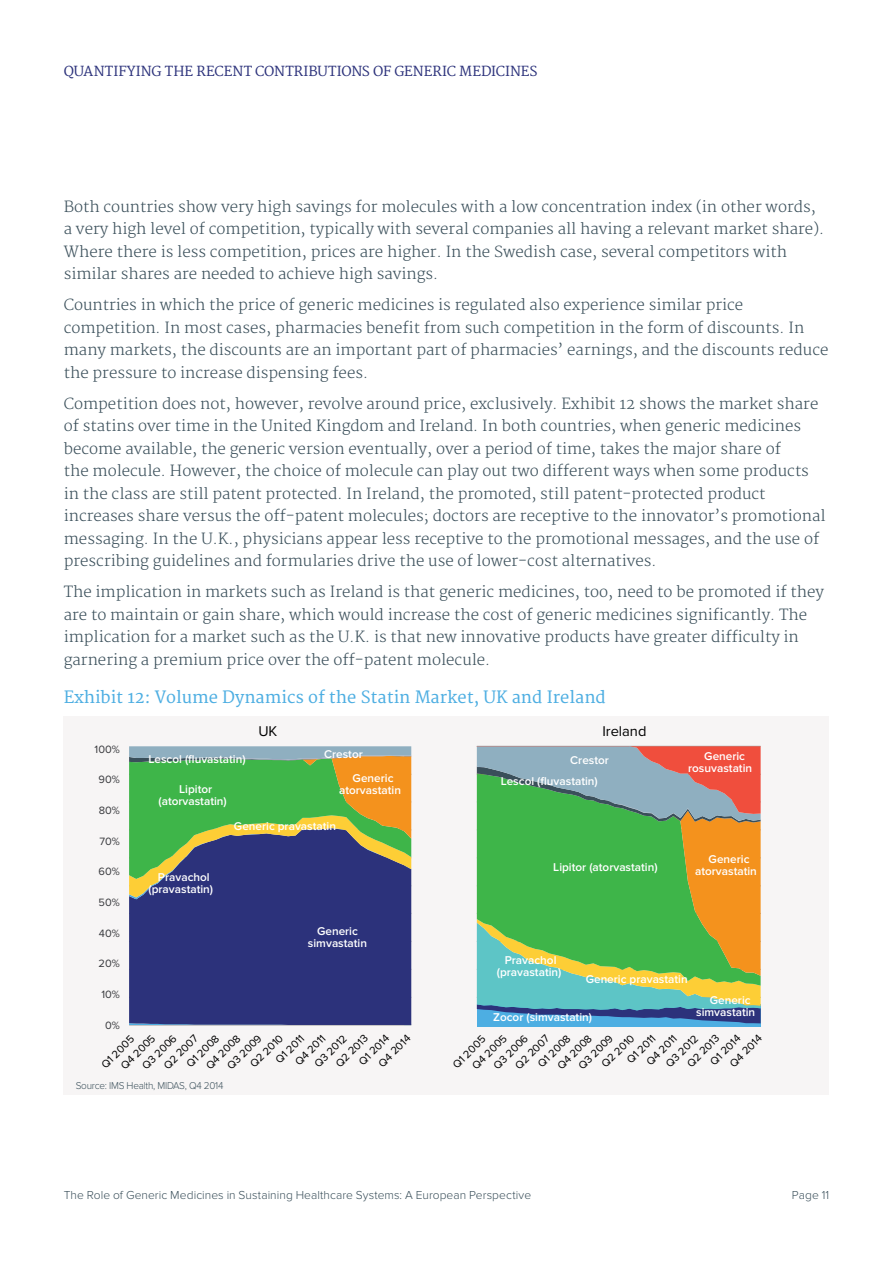
<style>
.page{position:relative;width:893px;height:1263px;background:#fff}
.page>*{position:absolute;margin:0;border:0;box-sizing:border-box;transform-origin:0 0}
.t1{font:16.5px "Merriweather";color:#4daee2}
.t2{font:300 15px/22.5px "Merriweather";color:#3a4f5a}
.t3{font:14.7px "Proxima Nova";color:#000}
.t4{font:13.5px "Merriweather";letter-spacing:-.015em;color:#2c327b}
.t5{font:300 12px "Proxima Nova";letter-spacing:.005em;color:#3a4f5a}
.t6{font:600 11.7px/11.7px "Proxima Nova";color:#fff;text-align:center}
.t7{font:10.95px "Proxima Nova";color:#000}
.t8{font:10.95px "Proxima Nova";color:#38393d}
.t9{font:300 10.2px "Proxima Nova";letter-spacing:-.025em;color:#3a4f5a}
</style>
<div class="page">
<div style="left:64px;top:716px;width:765px;height:379px;background:#f7f5f5"></div>
<div style="left:477px;top:1004px;width:284px;height:22px;background:#4daee2"></div>
<div style="left:129px;top:899px;width:282px;height:126px;background:#2c327b"></div>
<svg style="left:129px;top:746px;width:282px;height:153px;background:#62875d"></svg>
<svg style="left:477px;top:986px;width:284px;height:37px"></svg>
<svg style="left:477px;top:976px;width:284px;height:10px;background:#97c67d"></svg>
<svg style="left:477px;top:823px;width:284px;height:153px;background:#6eaf45"></svg>
<svg style="left:477px;top:746px;width:284px;height:77px;background:#8e9781"></svg>
<p class="t4" style="left:64px;top:64px;width:20px">QUANTIF</p>
<p class="t4" style="left:127px;top:64px;width:19px">YING</p>
<p class="t4" style="left:165px;top:64px;width:11px">THE</p>
<p class="t4" style="left:196px;top:64px;width:11px">RECENT</p>
<p class="t4" style="left:255px;top:64px;width:57px">CONTRIBUTI</p>
<p class="t4" style="left:341px;top:64px;width:73px">ONS OF GENE</p>
<p class="t4" style="left:433px;top:64px;width:49px">RIC MEDICINES</p>
<p class="t2" style="left:64px;top:196px;width:762px">Both countries show very high savings for molecules with a low concentration index (in other words, a very high level of competition, typically with several companies all having a relevant market share).<br>Where there is less competition, prices are higher. In the Swedish case, several competitors with similar shares are needed to achieve high savings.</p>
<p class="t2" style="left:64px;top:294px;width:766px">Countries in which the price of generic medicines is regulated also experience similar price competition. In most cases, pharmacies benefit from such competition in the form of discounts. In many markets, the discounts are an important part of pharmacies’ earnings, and the discounts reduce the pressure to increase dispensing fees.</p>
<p class="t2" style="left:64px;top:393px;width:763px">Competition does not, however, revolve around price, exclusively. Exhibit 12 shows the market share of statins over time in the United Kingdom and Ireland. In both countries, when generic medicines become available, the generic version eventually, over a period of time, takes the major share of<br>the molecule. However, the choice of molecule can play out two different ways when some products in the class are still patent protected. In Ireland, the promoted, still patent-protected product increases share versus the off-patent molecules; doctors are receptive to the innovator’s promotional messaging. In the U.K., physicians appear less receptive to the promotional messages, and the use of prescribing guidelines and formularies drive the use of lower-cost alternatives.</p>
<p class="t2" style="left:64px;top:581px;width:761px">The implication in markets such as Ireland is that generic medicines, too, need to be promoted if they are to maintain or gain share, which would increase the cost of generic medicines significantly. The implication for a market such as the U.K. is that new innovative products have greater difficulty in garnering a premium price over the off-patent molecule.</p>
<p class="t1" style="left:64px;top:687px;width:544px">EXHIBIT 12: VOLUME DYNAMICS OF THE STATIN MARKET, UK AND IRELAND</p>
<p class="t8" style="left:95px;top:743px;width:27px">100%</p>
<p class="t8" style="left:99px;top:773px;width:23px">90%</p>
<p class="t8" style="left:99px;top:804px;width:23px">80%</p>
<p class="t8" style="left:99px;top:835px;width:22px">70%</p>
<p class="t8" style="left:99px;top:865px;width:23px">60%</p>
<p class="t8" style="left:99px;top:896px;width:23px">50%</p>
<p class="t8" style="left:99px;top:927px;width:22px">40%</p>
<p class="t8" style="left:99px;top:957px;width:23px">20%</p>
<p class="t8" style="left:101px;top:988px;width:20px">10%</p>
<p class="t8" style="left:105px;top:1019px;width:16px">0%</p>
<p class="t6" style="left:149px;top:754px;width:98px">Lescol (fluvastatin)</p>
<p class="t6" style="left:158px;top:783px;width:70px">Lipitor (atorvastatin)</p>
<p class="t3" style="left:258px;top:723px;width:21px">UK</p>
<p class="t3" style="left:602px;top:723px;width:46px">Ireland</p>
<p class="t6" style="left:324px;top:748px;width:40px">Crestor</p>
<p class="t6" style="left:339px;top:773px;width:63px">Generic atorvastatin</p>
<p class="t6" style="left:570px;top:754px;width:40px">Crestor</p>
<p class="t6" style="left:688px;top:751px;width:66px;text-align:left;text-indent:16px">Generic rosuvastatin</p>
<p class="t6" style="left:501px;top:776px;width:98px">Lescol (fluvastatin)</p>
<p class="t6" style="left:149px;top:872px;width:66px">Pravachol (pravastatin)</p>
<p class="t6" style="left:234px;top:820px;width:104px">Generic pravastatin</p>
<p class="t6" style="left:308px;top:926px;width:61px">Generic simvastatin</p>
<p class="t6" style="left:553px;top:861px;width:106px">Lipitor (atorvastatin)</p>
<p class="t6" style="left:695px;top:853px;width:63px">Generic atorvastatin</p>
<p class="t6" style="left:497px;top:955px;width:66px">Pravachol (pravastatin)</p>
<p class="t6" style="left:586px;top:973px;width:104px">Generic pravastatin</p>
<p class="t6" style="left:493px;top:1011px;width:100px">Zocor (simvastatin)</p>
<p class="t6" style="left:696px;top:994px;width:61px;text-align:left;text-indent:14px">Generic simvastatin</p>
<p class="t7" style="left:161px;top:1063px;width:45px;rotate:-45deg">Q2 2007</p>
<p class="t7" style="left:512px;top:1063px;width:45px;rotate:-45deg">Q2 2007</p>
<p class="t7" style="left:356px;top:1059px;width:40px;rotate:-45deg">Q1 2014</p>
<p class="t7" style="left:376px;top:1060px;width:42px;rotate:-45deg">Q4 2014</p>
<p class="t7" style="left:450px;top:1062px;width:43px;rotate:-45deg">Q1 2005</p>
<p class="t7" style="left:707px;top:1059px;width:40px;rotate:-45deg">Q1 2014</p>
<p class="t7" style="left:727px;top:1060px;width:42px;rotate:-45deg">Q4 2014</p>
<p class="t7" style="left:139px;top:1063px;width:45px;rotate:-45deg">Q3 2006</p>
<p class="t7" style="left:491px;top:1063px;width:45px;rotate:-45deg">Q3 2006</p>
<p class="t7" style="left:224px;top:1063px;width:45px;rotate:-45deg">Q3 2009</p>
<p class="t7" style="left:576px;top:1063px;width:45px;rotate:-45deg">Q3 2009</p>
<p class="t7" style="left:203px;top:1063px;width:45px;rotate:-45deg">Q4 2008</p>
<p class="t7" style="left:555px;top:1063px;width:45px;rotate:-45deg">Q4 2008</p>
<p class="t7" style="left:599px;top:1061px;width:43px;rotate:-45deg">Q2 2010</p>
<p class="t7" style="left:184px;top:1061px;width:43px;rotate:-45deg">Q1 2008</p>
<p class="t7" style="left:247px;top:1061px;width:43px;rotate:-45deg">Q2 2010</p>
<p class="t7" style="left:535px;top:1061px;width:43px;rotate:-45deg">Q1 2008</p>
<p class="t7" style="left:333px;top:1061px;width:42px;rotate:-45deg">Q2 2013</p>
<p class="t7" style="left:684px;top:1061px;width:42px;rotate:-45deg">Q2 2013</p>
<p class="t7" style="left:118px;top:1063px;width:45px;rotate:-45deg">Q4 2005</p>
<p class="t7" style="left:470px;top:1063px;width:45px;rotate:-45deg">Q4 2005</p>
<p class="t7" style="left:312px;top:1061px;width:42px;rotate:-45deg">Q3 2012</p>
<p class="t7" style="left:663px;top:1061px;width:42px;rotate:-45deg">Q3 2012</p>
<p class="t7" style="left:624px;top:1057px;width:37px;rotate:-45deg">Q1 2011</p>
<p class="t7" style="left:644px;top:1059px;width:40px;rotate:-45deg">Q4 2011</p>
<p class="t7" style="left:273px;top:1057px;width:37px;rotate:-45deg">Q1 2011</p>
<p class="t7" style="left:292px;top:1059px;width:40px;rotate:-45deg">Q4 2011</p>
<p class="t7" style="left:99px;top:1062px;width:43px;rotate:-45deg">Q1 2005</p>
<p class="t9" style="left:76px;top:1080px;width:149px">Source: IMS Health, MIDAS, Q4 2014</p>
<p class="t5" style="left:64px;top:1188px;width:469px">The Role of Generic Medicines in Sustaining Healthcare Systems: A European Perspective</p>
<p class="t5" style="left:792px;top:1188px;width:39px">Page 11</p>
</div>
